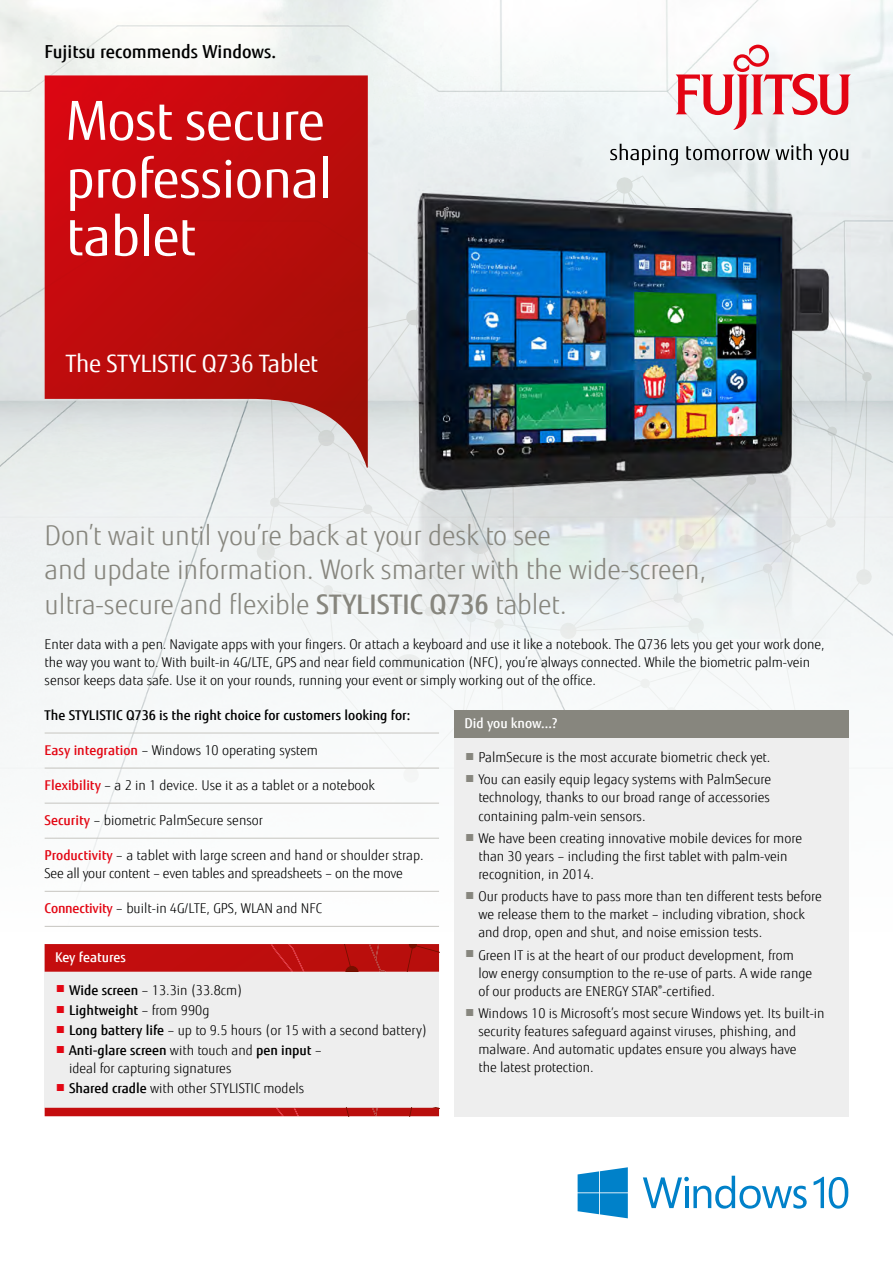
<style>
.page{position:relative;width:893px;height:1263px;background:#fff}
.page>*{position:absolute;margin:0;border:0;box-sizing:border-box;transform-origin:0 0}
.t1{font:54px/57.8px "Fujitsu Sans";letter-spacing:-.01em;color:#fff}
.t2{font:300 27px/34.5px "Fujitsu Sans";letter-spacing:-.005em;color:#87867e}
.t3{font:24px "Fujitsu Sans";letter-spacing:-.01em;color:#fff}
.t4{font:500 18px "Fujitsu Sans";color:#000}
.t5{font:300 13.5px/18px "Fujitsu Sans";color:#000}
.t6{font:500 13.5px "Fujitsu Sans";color:#000}
.t7{font:500 13.5px "Fujitsu Sans";color:#fff}
.s1{font-weight:500}
.s2{font-weight:500;color:#e30613}
.s3{font-weight:300}
</style>
<div class="page">
<img style="left:0;top:0;width:893px;height:338px">
<div style="left:368px;top:175px;width:505px;height:163px;background:#e8edee"></div>
<div style="left:0;top:338px;width:893px;height:595px;background:linear-gradient(to bottom,#dfe4e4,#fff)"></div>
<div style="left:45px;top:944px;width:394px;height:164px;background:#eee"></div>
<svg style="left:45px;top:75px;width:323px;height:393px;background:#c32e2f"></svg>
<svg style="left:610px;top:144px;width:68px;height:21px"></svg>
<svg style="left:686px;top:144px;width:126px;height:16px;background:#afb3b4"></svg>
<svg style="left:819px;top:149px;width:29px;height:16px"></svg>
<svg style="left:675px;top:45px;width:176px;height:85px"></svg>
<svg style="left:578px;top:1167px;width:50px;height:51px;background:#2b96d2"></svg>
<svg style="left:643px;top:1176px;width:164px;height:32px"></svg>
<svg style="left:814px;top:1177px;width:34px;height:31px"></svg>
<img style="left:398px;top:179px;width:444px;height:460px">
<div style="left:454px;top:710px;width:394px;height:406px;background:#eee"></div>
<hr style="left:45px;top:733px;width:394px;height:1px;background:#c6c5c0">
<hr style="left:45px;top:768px;width:394px;height:1px;background:#c6c5c0">
<hr style="left:45px;top:803px;width:394px;height:1px;background:#c6c5c0">
<hr style="left:45px;top:838px;width:394px;height:1px;background:#c6c5c0">
<hr style="left:45px;top:891px;width:394px;height:1px;background:#c6c5c0">
<hr style="left:45px;top:926px;width:394px;height:1px;background:#c6c5c0">
<div style="left:45px;top:1108px;width:394px;height:8px;background:#bf0d0d"></div>
<svg style="left:45px;top:944px;width:394px;height:28px;background:#be1010"></svg>
<div style="left:454px;top:710px;width:394px;height:28px;background:#87867e"></div>
<h3 class="t4" style="left:45px;top:40px;width:233px">Fujitsu recommends Windows.</h3>
<h1 class="t1" style="left:66px;top:92px;width:268px">Most secure professional tablet</h1>
<h3 class="t3" style="left:66px;top:349px;width:254px">The STYLISTIC Q736 Tablet</h3>
<h2 class="t2" style="left:45px;top:518px;width:663px">Don’t wait until you’re back at your desk to see<br>and update information. Work smarter with the wide-screen, ultra-secure and flexible <span class="s1">STYLISTIC Q736</span> tablet.</h2>
<p class="t5" style="left:45px;top:635px;width:781px">Enter data with a pen. Navigate apps with your fingers. Or attach a keyboard and use it like a notebook. The Q736 lets you get your work done, the way you want to. With built-in 4G/LTE, GPS and near field communication (NFC), you’re always connected. While the biometric palm-vein sensor keeps data safe. Use it on your rounds, running your event or simply working out of the office.</p>
<p class="t6" style="left:45px;top:707px;width:367px">The STYLISTIC Q736 is the right choice for customers looking for:</p>
<p class="t5" style="left:45px;top:741px;width:275px"><span class="s2">Easy integration</span> – Windows 10 operating system</p>
<p class="t5" style="left:45px;top:776px;width:332px"><span class="s2">Flexibility</span> – a 2 in 1 device. Use it as a tablet or a notebook</p>
<p class="t5" style="left:45px;top:811px;width:220px"><span class="s2">Security</span> – biometric PalmSecure sensor</p>
<p class="t5" style="left:45px;top:846px;width:381px"><span class="s2">Productivity</span> – a tablet with large screen and hand or shoulder strap.<br>See all your content – even tables and spreadsheets – on the move</p>
<p class="t5" style="left:45px;top:900px;width:279px"><span class="s2">Connectivity</span> – built-in 4G/LTE, GPS, WLAN and NFC</p>
<p class="t7" style="left:55px;top:948px;width:72px">Key features</p>
<p class="t5" style="left:55px;top:981px;width:189px"><sup>■</sup> <span class="s1">Wide screen</span> – 13.3in (33.8cm)</p>
<p class="t6" style="left:55px;top:1002px;width:156px"><sup>■</sup> Lightweight <span class="s3">– from 990g</span></p>
<p class="t5" style="left:55px;top:1021px;width:373px"><sup>■</sup> <span class="s1">Long battery life</span> – up to 9.5 hours (or 15 with a second battery)</p>
<p class="t5" style="left:69px;top:1042px;width:254px;text-indent:-14px"><sup>■</sup> <span class="s1">Anti-glare screen</span> with touch and <span class="s1">pen input</span> – ideal for capturing signatures</p>
<p class="t5" style="left:55px;top:1080px;width:250px"><sup>■</sup> <span class="s1">Shared cradle</span> with other STYLISTIC models</p>
<p class="t7" style="left:465px;top:715px;width:94px">Did you know...?</p>
<p class="t5" style="left:465px;top:748px;width:307px"><sup>■</sup> PalmSecure is the most accurate biometric check yet.</p>
<p class="t5" style="left:478px;top:771px;width:294px;text-align:justify;text-indent:-14px"><sup>■</sup> You can easily equip legacy systems with PalmSecure technology, thanks to our broad range of accessories containing palm-vein sensors.</p>
<p class="t5" style="left:478px;top:829px;width:325px;text-indent:-14px"><sup>■</sup> We have been creating innovative mobile devices for more than 30 years – including the first tablet with palm-vein recognition, in 2014.</p>
<p class="t5" style="left:478px;top:888px;width:345px;text-indent:-14px"><sup>■</sup> Our products have to pass more than ten different tests before we release them to the market – including vibration, shock and drop, open and shut, and noise emission tests.</p>
<p class="t5" style="left:478px;top:946px;width:336px;text-indent:-14px"><sup>■</sup> Green IT is at the heart of our product development, from low energy consumption to the re-use of parts. A wide range of our products are ENERGY STAR<sup>®</sup>-certified.</p>
<p class="t5" style="left:478px;top:1004px;width:348px;text-indent:-14px"><sup>■</sup> Windows 10 is Microsoft’s most secure Windows yet. Its built-in security features safeguard against viruses, phishing, and malware. And automatic updates ensure you always have<br>the latest protection.</p>
</div>
